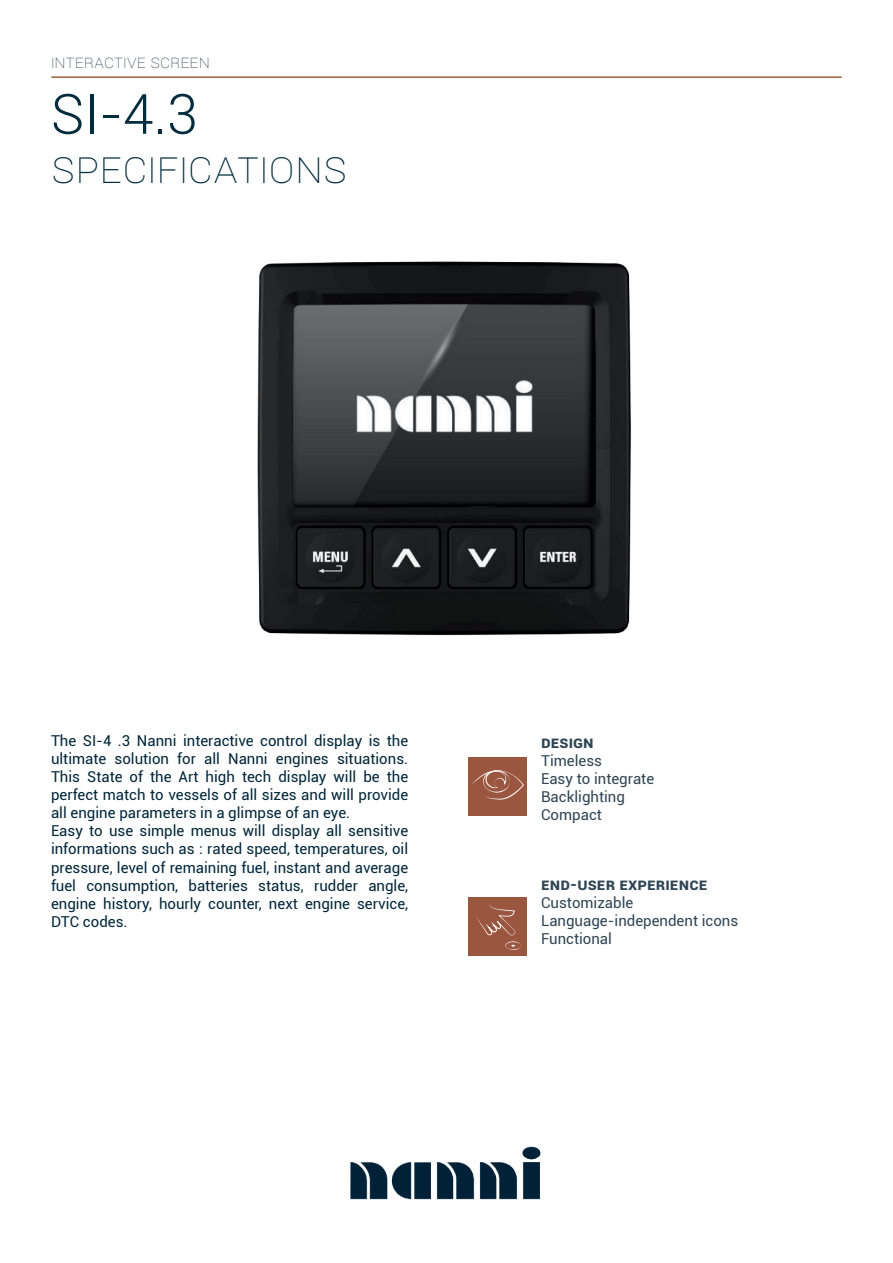
<style>
.page{position:relative;width:893px;height:1263px;background:#fff}
.page>*{position:absolute;margin:0;border:0;box-sizing:border-box;transform-origin:0 0}
.t1{font:300 55.5px "Roboto";color:#002c3d}
.t2{font:100 45px "Roboto";color:#002c3d}
.t3{font:100 18px "Roboto";color:#2f4554}
.t4{font:700 16.5px "Roboto";color:#2f4554}
.t5{font:15px/18px "Roboto";color:#002639}
.t6{font:15px/18px "Roboto";color:#2f4554}
</style>
<div class="page">
<hr style="left:52px;top:76px;width:789px;height:2px;background:#9b5c41">
<img style="left:350px;top:1146px;width:191px;height:54px">
<img style="left:257px;top:261px;width:374px;height:375px">
<div style="left:469px;top:757px;width:58px;height:58px;background:#9a563f"></div>
<svg style="left:472px;top:770px;width:52px;height:29px"></svg>
<div style="left:469px;top:897px;width:58px;height:59px;background:#9a563f"></div>
<svg style="left:477px;top:904px;width:38px;height:31px"></svg>
<svg style="left:505px;top:941px;width:16px;height:9px"></svg>
<p class="t3" style="left:51px;top:49px;width:160px">InteractIve screen</p>
<h1 class="t1" style="left:51px;top:82px;width:148px">SI-4.3</h1>
<h2 class="t2" style="left:51px;top:135px;width:298px">specIfIcatIons</h2>
<p class="t5" style="left:51px;top:733px;width:359px">The SI-4 .3 Nanni interactive control display is the ultimate solution for all Nanni engines situations.<br>This State of the Art high tech display will be the perfect match to vessels of all sizes and will provide all engine parameters in a glimpse of an eye.<br>Easy to use simple menus will display all sensitive informations such as : rated speed, temperatures, oil pressure, level of remaining fuel, instant and average fuel consumption, batteries status, rudder angle, engine history, hourly counter, next engine service, DTC codes.</p>
<p class="t4" style="left:541px;top:730px;width:54px">DESIGN</p>
<p class="t6" style="left:541px;top:753px;width:115px">Timeless<br>Easy to integrate<br>Backlighting<br>Compact</p>
<p class="t4" style="left:541px;top:872px;width:168px">END-USER EXPERIENCE</p>
<p class="t6" style="left:541px;top:895px;width:199px">Customizable<br>Language-independent icons<br>Functional</p>
</div>
